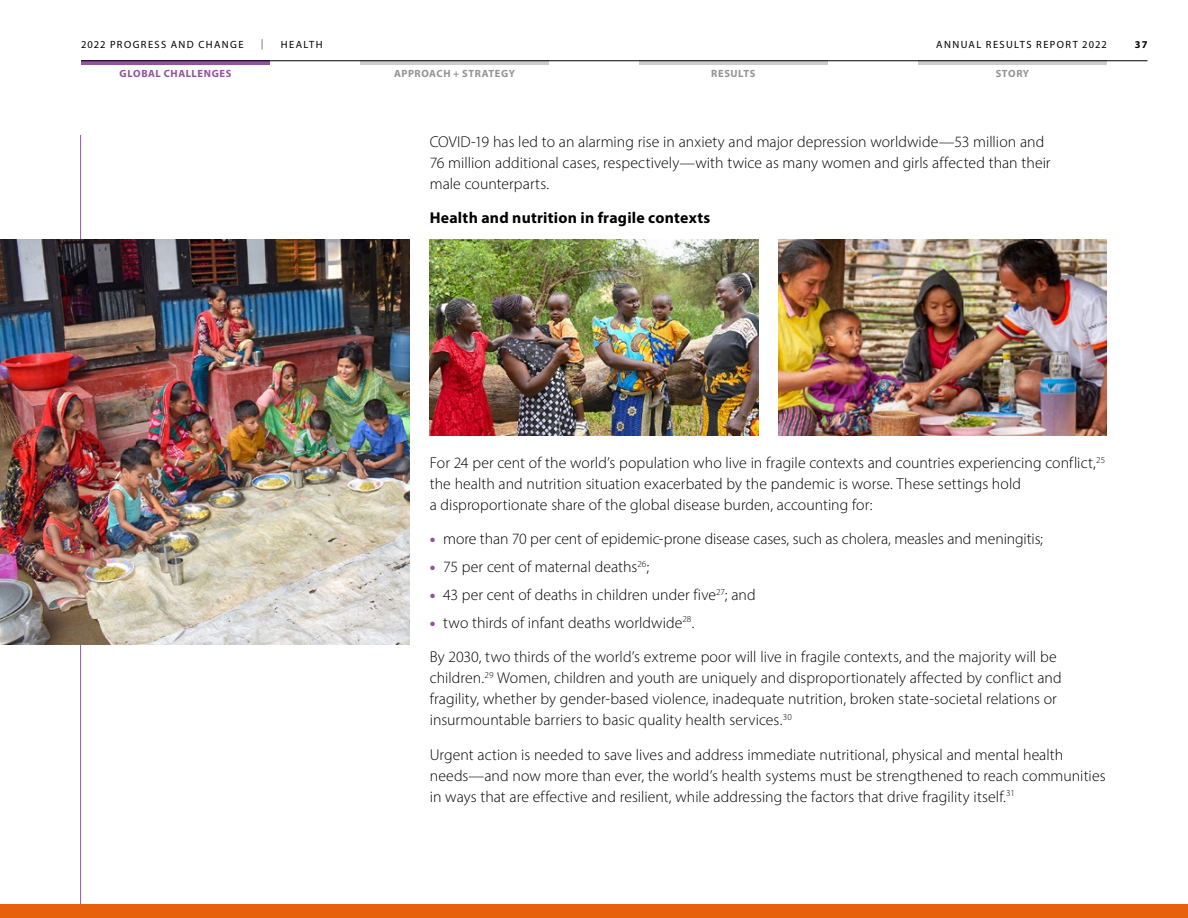
<style>
.page{position:relative;width:1188px;height:918px;background:#fff}
.page>*{position:absolute;margin:0;border:0;box-sizing:border-box;transform-origin:0 0}
.t1{font:300 15.75px/21px "Myriad Pro";letter-spacing:.005em;color:#000}
.t2{font:700 15.75px "Myriad Pro";letter-spacing:.015em;color:#000}
.t3{font:10.5px "Myriad Pro";letter-spacing:.135em;color:#000}
.t4{font:700 10.5px "Myriad Pro";letter-spacing:.055em;color:#949494}
.t5{font:700 10.5px "Myriad Pro";letter-spacing:.055em;color:#9054a1}
.t6{font:700 10.5px "Myriad Pro";color:#000}
.t7{font:300 10.5px "Myriad Pro";color:#000}
.s1{font-weight:900;color:#9054a1}
</style>
<div class="page">
<div style="left:0;top:904px;width:1188px;height:14px;background:#e7600c"></div>
<svg style="left:81px;top:61px;width:189px;height:4px"></svg>
<svg style="left:360px;top:61px;width:189px;height:4px"></svg>
<svg style="left:639px;top:61px;width:189px;height:4px"></svg>
<svg style="left:918px;top:61px;width:189px;height:4px"></svg>
<hr style="left:81px;top:60px;width:1066px;height:1px;background:#000">
<hr style="left:80px;top:135px;width:1px;height:769px;background:#9054a1">
<img style="left:0;top:239px;width:410px;height:405px">
<img style="left:430px;top:239px;width:328px;height:196px">
<img style="left:778px;top:239px;width:329px;height:196px">
<p class="t3" style="left:81px;top:38px;width:164px">2022 PROGRESS AND CHANGE</p>
<p class="t7" style="left:261px;top:38px;width:4px">|</p>
<p class="t3" style="left:281px;top:38px;width:43px">HEALTH</p>
<p class="t3" style="left:936px;top:38px;width:172px">ANNUAL RESULTS REPORT 2022</p>
<p class="t6" style="left:1135px;top:38px;width:14px">37</p>
<p class="t5" style="left:120px;top:66px;width:113px">GLOBAL CHALLENGES</p>
<p class="t4" style="left:394px;top:66px;width:123px">APPROACH + STRATEGY</p>
<p class="t4" style="left:711px;top:66px;width:46px">RESULTS</p>
<p class="t4" style="left:996px;top:66px;width:35px">STORY</p>
<p class="t1" style="left:430px;top:131px;width:622px">COVID-19 has led to an alarming rise in anxiety and major depression worldwide—53 million and<br>76 million additional cases, respectively—with twice as many women and girls affected than their male counterparts.</p>
<p class="t2" style="left:430px;top:208px;width:282px">Health and nutrition in fragile contexts</p>
<p class="t1" style="left:430px;top:452px;width:677px">For 24 per cent of the world’s population who live in fragile contexts and countries experiencing conflict,<sup>25 </sup>the health and nutrition situation exacerbated by the pandemic is worse. These settings hold<br>a disproportionate share of the global disease burden, accounting for:</p>
<p class="t1" style="left:430px;top:528px;width:615px"><span class="s1">•</span> more than 70 per cent of epidemic-prone disease cases, such as cholera, measles and meningitis;</p>
<p class="t1" style="left:430px;top:556px;width:221px"><span class="s1">•</span> 75 per cent of maternal deaths<sup>26</sup>;</p>
<p class="t1" style="left:430px;top:584px;width:327px"><span class="s1">•</span> 43 per cent of deaths in children under five<sup>27</sup>; and</p>
<p class="t1" style="left:430px;top:612px;width:266px"><span class="s1">•</span> two thirds of infant deaths worldwide<sup>28</sup>.</p>
<p class="t1" style="left:430px;top:646px;width:633px">By 2030, two thirds of the world’s extreme poor will live in fragile contexts, and the majority will be children.<sup>29</sup> Women, children and youth are uniquely and disproportionately affected by conflict and fragility, whether by gender-based violence, inadequate nutrition, broken state-societal relations or insurmountable barriers to basic quality health services.<sup>30</sup></p>
<p class="t1" style="left:430px;top:744px;width:677px">Urgent action is needed to save lives and address immediate nutritional, physical and mental health needs—and now more than ever, the world’s health systems must be strengthened to reach communities in ways that are effective and resilient, while addressing the factors that drive fragility itself.<sup>31</sup></p>
</div>
